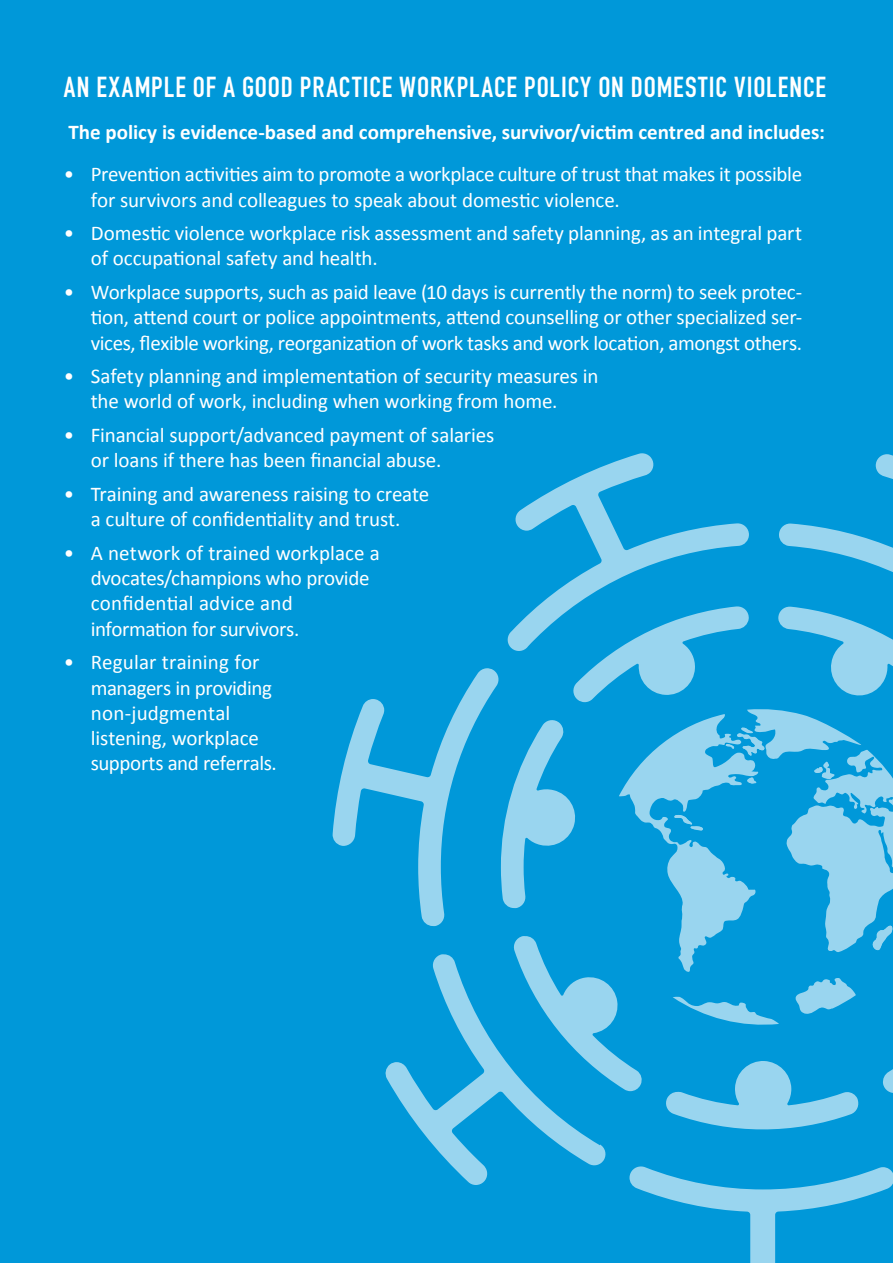
<style>
.page{position:relative;width:893px;height:1263px;background:#0098d9}
.page>*{position:absolute;margin:0;border:0;box-sizing:border-box;transform-origin:0 0}
.t1{font:700 28.5px "DIN Condensed";letter-spacing:.03em;color:#fff}
.t2{font:21px/25.2px "Calibri";letter-spacing:-.01em;color:#fff}
.t3{font:700 21px "Calibri";color:#fff}
</style>
<div class="page">
<svg style="left:424px;top:1134px;width:182px;height:51px"></svg>
<svg style="left:629px;top:1166px;width:264px;height:97px"></svg>
<svg style="left:333px;top:454px;width:560px;height:680px"></svg>
<h1 class="t1" style="left:64px;top:68px;width:764px">AN EXAMPLE OF A GOOD PRACTICE WORKPLACE POLICY ON DOMESTIC VIOLENCE</h1>
<p class="t3" style="left:69px;top:117px;width:758px">The policy is evidence-based and comprehensive, survivor/victim centred and includes:</p>
<p class="t2" style="left:91px;top:161px;width:713px;text-indent:-27px">• Prevention activities aim to promote a workplace culture of trust that makes it possible for survivors and colleagues to speak about domestic violence.</p>
<p class="t2" style="left:91px;top:220px;width:713px;text-indent:-27px">• Domestic violence workplace risk assessment and safety planning, as an integral part of occupational safety and health.</p>
<p class="t2" style="left:91px;top:279px;width:713px;text-align:justify;text-indent:-27px">• Workplace supports, such as paid leave (10 days is currently the norm) to seek protec&shy;tion, attend court or police appointments, attend counselling or other specialized ser&shy;vices, flexible working, reorganization of work tasks and work location, amongst others.</p>
<p class="t2" style="left:91px;top:363px;width:509px;text-indent:-27px">• Safety planning and implementation of security measures in the world of work, including when working from home.</p>
<p class="t2" style="left:91px;top:422px;width:405px;text-indent:-27px">• Financial support/advanced payment of salaries or loans if there has been financial abuse.</p>
<p class="t2" style="left:64px;top:481px;width:367px;text-align:center">• Training and awareness raising to create a culture of confidentiality and trust.</p>
<p class="t2" style="left:91px;top:540px;width:291px;text-indent:-27px">• A network of trained workplace a dvocates/champions who provide confidential advice and information for survivors.</p>
<p class="t2" style="left:91px;top:649px;width:188px;text-indent:-27px">• Regular training for managers in providing non-judgmental listening, workplace supports and referrals.</p>
</div>
